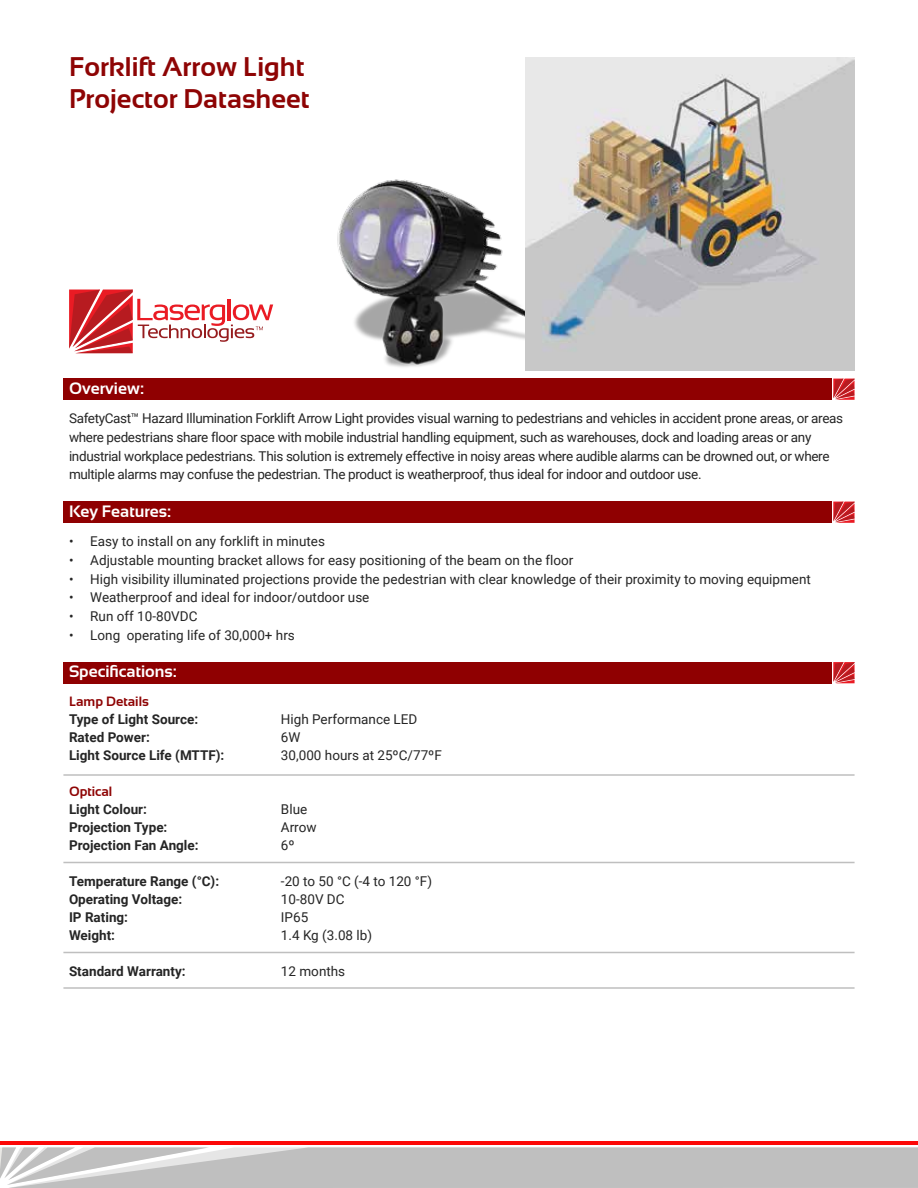
<style>
.page{position:relative;width:918px;height:1188px;background:#fff}
.page>*{position:absolute;margin:0;border:0;box-sizing:border-box;transform-origin:0 0}
.t1{font:700 27px/31.5px "Sansation";color:#8e0404}
.t2{font:700 16.5px "Sansation";color:#fff}
.t3{font:13.5px/18.8px "Roboto";letter-spacing:-.025em;color:#252525}
.t4{font:13.5px "Roboto";color:#252525}
.t5{font:700 13.5px "Roboto";color:#252525}
.t6{font:700 13.5px "Sansation";color:#8e0404}
</style>
<div class="page">
<img style="left:327px;top:174px;width:258px;height:205px">
<svg style="left:833px;top:662px;width:22px;height:21px"></svg>
<div style="left:63px;top:662px;width:769px;height:21px;background:#8f0001"></div>
<svg style="left:833px;top:502px;width:22px;height:21px"></svg>
<div style="left:63px;top:502px;width:769px;height:21px;background:#8f0001"></div>
<svg style="left:0;top:1147px;width:918px;height:41px;background:#c4c4c4"></svg>
<hr style="left:0;top:1141px;width:918px;height:4px;background:#fc0807">
<svg style="left:69px;top:290px;width:204px;height:63px"></svg>
<svg style="left:833px;top:379px;width:22px;height:21px"></svg>
<div style="left:63px;top:379px;width:769px;height:21px;background:#8f0001"></div>
<img style="left:526px;top:58px;width:329px;height:312px">
<hr style="left:63px;top:862px;width:792px;height:1px;background:#bfbfbf">
<hr style="left:63px;top:952px;width:792px;height:1px;background:#bfbfbf">
<hr style="left:63px;top:987px;width:792px;height:2px;background:#bfbfbf">
<hr style="left:63px;top:774px;width:792px;height:2px;background:#bfbfbf">
<h1 class="t1" style="left:69px;top:51px;width:242px">Forklift Arrow Light<br>Projector Datasheet</h1>
<p class="t2" style="left:69px;top:379px;width:76px">Overview:</p>
<p class="t3" style="left:69px;top:408px;width:776px">SafetyCast™ Hazard Illumination Forklift Arrow Light provides visual warning to pedestrians and vehicles in accident prone areas, or areas where pedestrians share floor space with mobile industrial handling equipment, such as warehouses, dock and loading areas or any industrial workplace pedestrians. This solution is extremely effective in noisy areas where audible alarms can be drowned out, or where multiple alarms may confuse the pedestrian. The product is weatherproof, thus ideal for indoor and outdoor use.</p>
<p class="t2" style="left:69px;top:502px;width:104px">Key Features:</p>
<p class="t4" style="left:69px;top:532px;width:258px">• Easy to install on any forklift in minutes</p>
<p class="t4" style="left:69px;top:551px;width:506px">• Adjustable mounting bracket allows for easy positioning of the beam on the floor</p>
<p class="t4" style="left:69px;top:569px;width:743px">• High visibility illuminated projections provide the pedestrian with clear knowledge of their proximity to moving equipment</p>
<p class="t4" style="left:69px;top:588px;width:302px">• Weatherproof and ideal for indoor/outdoor use</p>
<p class="t4" style="left:69px;top:607px;width:130px">• Run off 10-80VDC</p>
<p class="t4" style="left:69px;top:626px;width:227px">• Long operating life of 30,000+ hrs</p>
<p class="t2" style="left:69px;top:662px;width:109px">Specifications:</p>
<p class="t6" style="left:69px;top:694px;width:81px">Lamp Details</p>
<p class="t5" style="left:69px;top:710px;width:131px">Type of Light Source:</p>
<p class="t4" style="left:281px;top:710px;width:138px">High Performance LED</p>
<p class="t5" style="left:69px;top:728px;width:82px">Rated Power:</p>
<p class="t3" style="left:281px;top:727px;width:21px">6W</p>
<p class="t5" style="left:69px;top:746px;width:157px">Light Source Life (MTTF):</p>
<p class="t4" style="left:281px;top:746px;width:162px">30,000 hours at 25ºC/77ºF</p>
<p class="t6" style="left:69px;top:784px;width:45px">Optical</p>
<p class="t5" style="left:69px;top:800px;width:80px">Light Colour:</p>
<p class="t3" style="left:281px;top:799px;width:28px">Blue</p>
<p class="t5" style="left:69px;top:818px;width:100px">Projection Type:</p>
<p class="t3" style="left:281px;top:817px;width:37px">Arrow</p>
<p class="t5" style="left:69px;top:836px;width:131px">Projection Fan Angle:</p>
<p class="t3" style="left:281px;top:835px;width:15px">6º</p>
<p class="t5" style="left:69px;top:872px;width:152px">Temperature Range (°C):</p>
<p class="t4" style="left:281px;top:872px;width:153px">-20 to 50 °C (-4 to 120 °F)</p>
<p class="t5" style="left:69px;top:889px;width:115px">Operating Voltage:</p>
<p class="t3" style="left:281px;top:889px;width:65px">10-80V DC</p>
<p class="t5" style="left:69px;top:907px;width:61px">IP Rating:</p>
<p class="t3" style="left:281px;top:907px;width:29px">IP65</p>
<p class="t5" style="left:69px;top:925px;width:48px">Weight:</p>
<p class="t3" style="left:281px;top:925px;width:93px">1.4 Kg (3.08 lb)</p>
<p class="t5" style="left:69px;top:961px;width:118px">Standard Warranty:</p>
<p class="t4" style="left:281px;top:961px;width:66px">12 months</p>
</div>
